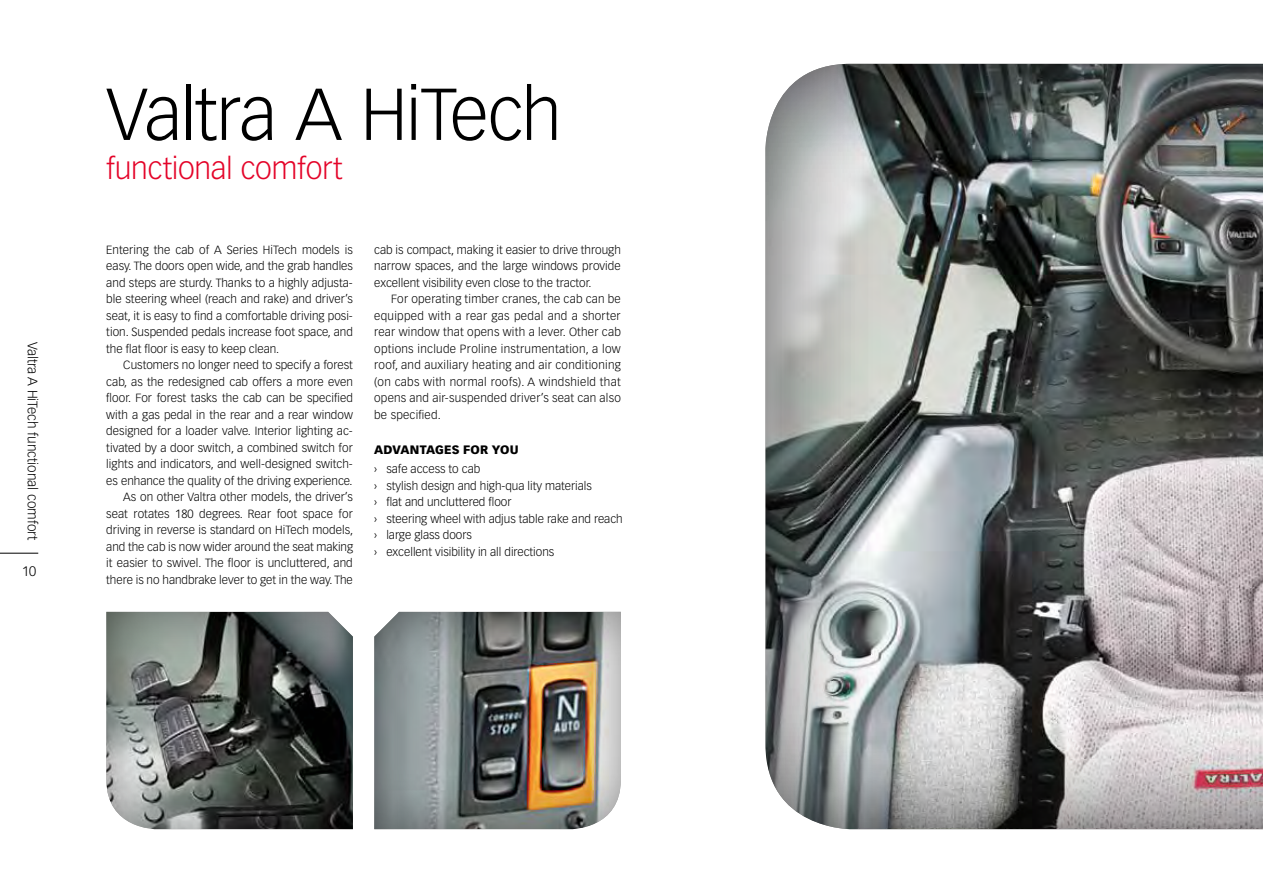
<style>
.page{position:relative;width:1263px;height:893px;background:#fff}
.page>*{position:absolute;margin:0;border:0;box-sizing:border-box;transform-origin:0 0}
.t1{font:300 72px "Vectora LT Std";letter-spacing:-.025em;color:#000}
.t2{font:300 30px "Vectora LT Std";letter-spacing:-.01em;color:#e40429}
.t3{font:300 13.5px "Vectora LT Std";color:#000}
.t4{font:900 12px "Vectora LT Std";letter-spacing:.01em;color:#000}
.t5{font:300 11.7px/16.5px "Vectora LT Std";letter-spacing:.005em;color:#000;text-align:justify}
</style>
<div class="page">
<div style="left:765px;top:63px;width:498px;height:768px;background:#000;opacity:.75"></div>
<hr style="left:0;top:553px;width:38px;height:1px;background:#000">
<div style="left:104px;top:612px;width:249px;height:219px;background:#000;opacity:.5"></div>
<div style="left:374px;top:612px;width:249px;height:219px;background:#000;opacity:.5"></div>
<p class="t3" style="left:40px;top:342px;width:200px;rotate:90deg">Valtra A HiTech functional comfort</p>
<p class="t3" style="left:22px;top:563px;width:16px">10</p>
<h1 class="t1" style="left:106px;top:73px;width:457px">Valtra A HiTech</h1>
<h2 class="t2" style="left:106px;top:151px;width:238px">functional comfort</h2>
<p class="t5" style="left:106px;top:241px;width:248px">Entering the cab of A Series HiTech models is easy. The doors open wide, and the grab handles and steps are sturdy. Thanks to a highly adjusta&shy;ble steering wheel (reach and rake) and driver’s seat, it is easy to find a comfortable driving posi&shy;tion. Suspended pedals increase foot space, and the flat floor is easy to keep clean.</p>
<p class="t5" style="left:106px;top:357px;width:248px;text-align:right">Customers no longer need to specify a forest cab, as the redesigned cab offers a more even floor. For forest tasks the cab can be specified with a gas pedal in the rear and a rear window designed for a loader valve. Interior lighting ac&shy;tivated by a door switch, a combined switch for lights and indicators, and well-designed switch&shy;es enhance the quality of the driving experience.<br>As on other Valtra other models, the driver’s seat rotates 180 degrees. Rear foot space for driving in reverse is standard on HiTech models, and the cab is now wider around the seat making it easier to swivel. The floor is uncluttered, and there is no handbrake lever to get in the way. The</p>
<p class="t5" style="left:374px;top:241px;width:248px">cab is compact, making it easier to drive through narrow spaces, and the large windows provide excellent visibility even close to the tractor.</p>
<p class="t5" style="left:374px;top:291px;width:248px;text-indent:17px">For operating timber cranes, the cab can be equipped with a rear gas pedal and a shorter rear window that opens with a lever. Other cab options include Proline instrumentation, a low roof, and auxiliary heating and air conditioning (on cabs with normal roofs). A windshield that opens and air-suspended driver’s seat can also be specified.</p>
<p class="t4" style="left:374px;top:442px;width:144px">ADVANTAGES FOR YOU</p>
<p class="t5" style="left:374px;top:461px;width:250px;text-align:left">› safe access to cab<br>› stylish design and high-qua lity materials<br>› flat and uncluttered floor<br>› steering wheel with adjus table rake and reach › large glass doors<br>› excellent visibility in all directions</p>
</div>
